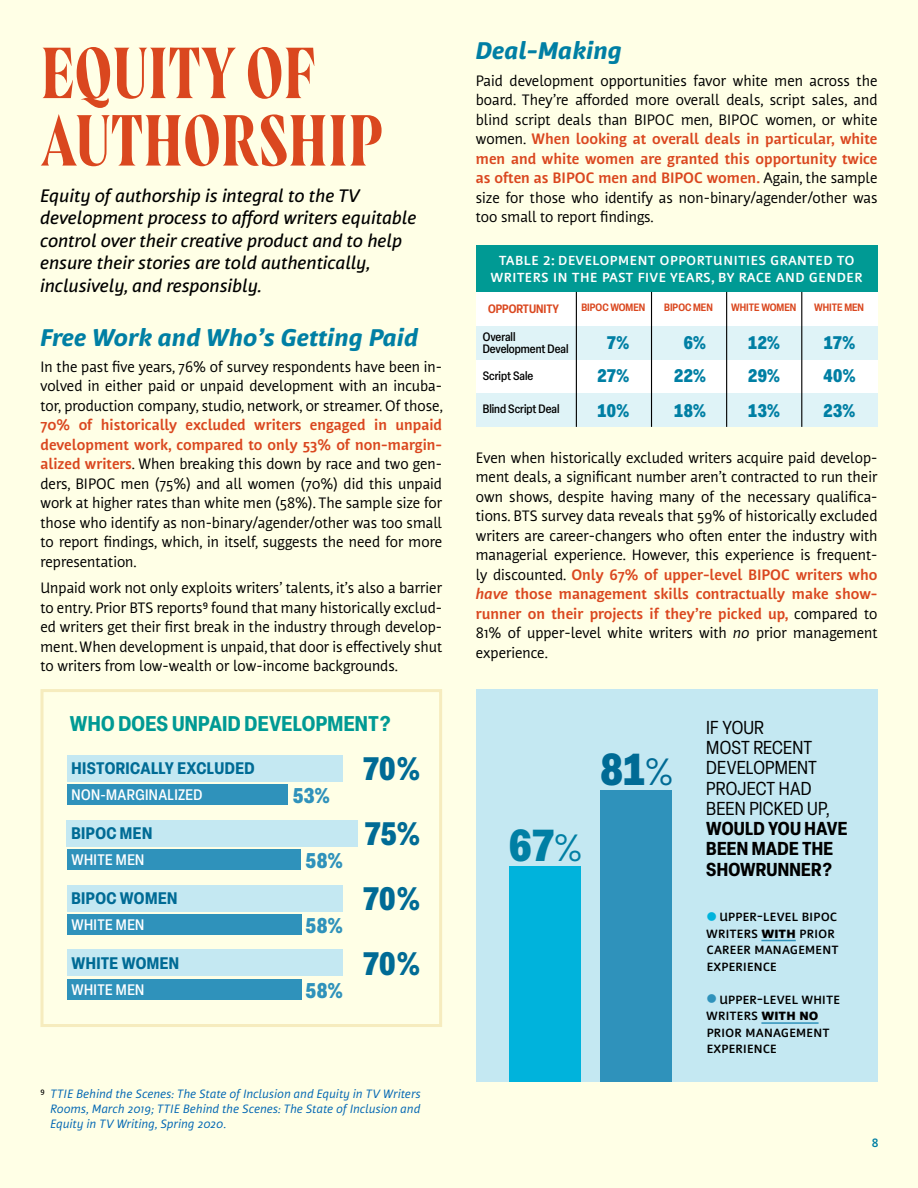
<style>
.page{position:relative;width:918px;height:1188px;background:#ffffe6}
.page>*{position:absolute;margin:0;border:0;box-sizing:border-box;transform-origin:0 0}
.t1{font:72px/67.5px "Wayfinder CF";color:#da471f}
.t2{font:900 condensed 44.1px "Elza";color:#007fa4}
.t3{font:900 condensed 44.1px "Elza";color:#006b95}
.t4{font:900 condensed 32.1px "Elza";letter-spacing:.005em;color:#006b95}
.t5{font:italic 800 24px "Nuvo Pro";color:#007fa4}
.t6{font:700 condensed 21px "Elza";letter-spacing:.01em;color:#009a94}
.t7{font:900 condensed 21px "Elza";letter-spacing:.02em;color:#2f92bb}
.t8{font:condensed 18.45px/20.2px "Elza";letter-spacing:.005em;color:#000}
.t9{font:700 condensed 18.45px/20.2px "Elza";letter-spacing:.01em;color:#000}
.t10{font:italic 500 18px/22.5px "Nuvo Pro";color:#000}
.t11{font:900 condensed 18px "Elza";letter-spacing:.015em;color:#007fa4}
.t12{font:500 16.5px/16.5px "Nuvo Pro";color:#fff;text-align:center}
.t13{font:700 condensed 16.5px "Elza";letter-spacing:.025em;color:#006b95}
.t14{font:15px/19.5px "Nuvo Pro";color:#000;text-align:justify}
.t15{font:500 15px/16.5px "Nuvo Pro";letter-spacing:-.015em;color:#000}
.t16{font:500 condensed 15px "Elza";letter-spacing:.03em;color:#fff}
.t17{font:italic 12px/15px "Nuvo Pro";letter-spacing:.01em;color:#0066b3;text-align:justify}
.t18{font:500 condensed 12px/12px "Elza";color:#000}
.t19{font:600 condensed 12px "Elza";color:#da471f}
.t20{font:700 12px "Nuvo Pro";color:#007fa4}
.t21{font:600 condensed 10.5px "Elza";color:#da471f}
.s1{font-weight:700;color:#da471f}
.s2{font-style:normal;color:#000}
.s3{font-weight:700;font-style:italic;color:#da471f}
.s4{font-style:italic}
.s5{font-weight:300}
.s6{color:#00b3dc}
.s7{font-weight:800}
.s8{color:#2f92bb}
</style>
<div class="page">
<div style="left:476px;top:245px;width:402px;height:47px;background:#009a94"></div>
<div style="left:476px;top:359px;width:401px;height:34px;background:#fff"></div>
<div style="left:476px;top:292px;width:401px;height:34px;background:#fff"></div>
<div style="left:476px;top:393px;width:401px;height:34px;background:#dff3f7"></div>
<div style="left:476px;top:326px;width:401px;height:33px;background:#dff3f7"></div>
<hr style="left:576px;top:292px;width:1px;height:135px;background:#000">
<hr style="left:651px;top:292px;width:1px;height:135px;background:#000">
<hr style="left:726px;top:292px;width:1px;height:135px;background:#000">
<hr style="left:801px;top:292px;width:1px;height:135px;background:#000">
<div style="left:476px;top:689px;width:402px;height:393px;background:#c4e8f2"></div>
<hr style="left:761px;top:940px;width:35px;height:1px;background:#2f92bb">
<hr style="left:761px;top:1022px;width:58px;height:2px;background:#2f92bb">
<div style="left:510px;top:866px;width:71px;height:216px;background:#00b3dc"></div>
<div style="left:600px;top:790px;width:72px;height:292px;background:#2f92bb"></div>
<div style="left:40px;top:689px;width:402px;height:338px;background:#ffffe6;border:3px solid #f6ecbe"></div>
<div style="left:67px;top:755px;width:276px;height:27px;background:#c4e8f2"></div>
<div style="left:67px;top:785px;width:221px;height:20px;background:#2f92bb"></div>
<div style="left:67px;top:820px;width:291px;height:27px;background:#c4e8f2"></div>
<div style="left:67px;top:850px;width:234px;height:20px;background:#2f92bb"></div>
<div style="left:67px;top:885px;width:276px;height:27px;background:#c4e8f2"></div>
<div style="left:67px;top:915px;width:235px;height:20px;background:#2f92bb"></div>
<div style="left:67px;top:949px;width:276px;height:27px;background:#c4e8f2"></div>
<div style="left:67px;top:979px;width:235px;height:21px;background:#2f92bb"></div>
<h1 class="t1" style="left:40px;top:41px;width:344px">EQUITY OF<br>AUTHORSHIP</h1>
<p class="t10" style="left:40px;top:183px;width:378px">Equity of authorship is integral to the TV development process to afford writers equitable control over their creative product and to help ensure their stories are told authentically, inclusively, and responsibly.</p>
<h3 class="t5" style="left:40px;top:319px;width:380px">Free Work and Who’s Getting Paid</h3>
<p class="t14" style="left:40px;top:356px;width:404px">In the past five years, 76% of survey respondents have been in&shy;volved in either paid or unpaid development with an incuba&shy;tor, production company, studio, network, or streamer. Of those,</p>
<p class="t14" style="left:40px;top:415px;width:403px"><span class="s1">70% of historically excluded writers engaged in unpaid development work, compared to only 53% of non-margin&shy;alized writers</span>. When breaking this down by race and two gen&shy;ders, BIPOC men (75%) and all women (70%) did this unpaid work at higher rates than white men (58%). The sample size for those who identify as non-binary/agender/other was too small to report findings, which, in itself, suggests the need for more representation.</p>
<p class="t14" style="left:40px;top:578px;width:403px">Unpaid work not only exploits writers’ talents, it’s also a barrier to entry. Prior BTS reports⁹ found that many historically exclud&shy;ed writers get their first break in the industry through develop&shy;ment. When development is unpaid, that door is effectively shut to writers from low-wealth or low-income backgrounds.</p>
<h3 class="t6" style="left:70px;top:708px;width:322px">WHO DOES UNPAID DEVELOPMENT?</h3>
<p class="t13" style="left:72px;top:757px;width:185px">HISTORICALLY EXCLUDED</p>
<h3 class="t4" style="left:363px;top:746px;width:59px">70%</h3>
<h3 class="t7" style="left:293px;top:781px;width:39px">53%</h3>
<p class="t16" style="left:72px;top:785px;width:132px">NON-MARGINALIZED</p>
<p class="t13" style="left:72px;top:822px;width:82px">BIPOC MEN</p>
<h3 class="t4" style="left:364px;top:811px;width:57px">75%</h3>
<h3 class="t7" style="left:306px;top:846px;width:39px">58%</h3>
<p class="t16" style="left:72px;top:849px;width:74px">WHITE MEN</p>
<p class="t13" style="left:72px;top:887px;width:107px">BIPOC WOMEN</p>
<h3 class="t4" style="left:363px;top:875px;width:59px">70%</h3>
<h3 class="t7" style="left:306px;top:910px;width:39px">58%</h3>
<h3 class="t4" style="left:363px;top:940px;width:59px">70%</h3>
<p class="t16" style="left:72px;top:979px;width:74px">WHITE MEN</p>
<p class="t16" style="left:72px;top:914px;width:74px">WHITE MEN</p>
<p class="t13" style="left:72px;top:952px;width:109px">WHITE WOMEN</p>
<h3 class="t7" style="left:306px;top:975px;width:39px">58%</h3>
<p class="t17" style="left:50px;top:1086px;width:372px;text-indent:-10px"><span class="s2">9</span> TTIE Behind the Scenes: The State of Inclusion and Equity in TV Writers Rooms, March 2019; TTIE Behind the Scenes: The State of Inclusion and Equity in TV Writing, Spring 2020.</p>
<h3 class="t5" style="left:476px;top:33px;width:148px">Deal-Making</h3>
<p class="t14" style="left:476px;top:70px;width:403px">Paid development opportunities favor white men across the board. They’re afforded more overall deals, script sales, and blind script deals than BIPOC men, BIPOC women, or white women. <span class="s1">When looking at overall deals in particular, white men and white women are granted this opportunity twice as often as BIPOC men and BIPOC women.</span> Again, the sample size for those who identify as non-binary/agender/other was too small to report findings.</p>
<p class="t12" style="left:491px;top:250px;width:374px">table 2: Development Opportunities Granted to<br>Writers in the Past Five Years, by Race and Gender</p>
<p class="t19" style="left:488px;top:300px;width:73px">OPPORTUNITY</p>
<p class="t11" style="left:607px;top:330px;width:24px">7%</p>
<p class="t11" style="left:684px;top:330px;width:24px">6%</p>
<p class="t11" style="left:748px;top:330px;width:33px">12%</p>
<p class="t11" style="left:824px;top:330px;width:33px">17%</p>
<p class="t11" style="left:597px;top:362px;width:33px">27%</p>
<p class="t11" style="left:674px;top:362px;width:33px">22%</p>
<p class="t11" style="left:748px;top:362px;width:33px">29%</p>
<p class="t11" style="left:824px;top:362px;width:33px">40%</p>
<p class="t11" style="left:598px;top:397px;width:33px">10%</p>
<p class="t11" style="left:674px;top:397px;width:33px">18%</p>
<p class="t11" style="left:748px;top:397px;width:33px">13%</p>
<p class="t11" style="left:824px;top:397px;width:33px">23%</p>
<p class="t21" style="left:581px;top:300px;width:65px">BIPOC WOMEN</p>
<p class="t21" style="left:664px;top:300px;width:50px">BIPOC MEN</p>
<p class="t21" style="left:731px;top:300px;width:67px">WHITE WOMEN</p>
<p class="t21" style="left:814px;top:300px;width:51px">WHITE MEN</p>
<p class="t18" style="left:483px;top:331px;width:87px">Overall<br>Development Deal</p>
<p class="t18" style="left:483px;top:369px;width:52px">Script Sale</p>
<p class="t18" style="left:483px;top:403px;width:78px">Blind Script Deal</p>
<p class="t14" style="left:476px;top:447px;width:403px">Even when historically excluded writers acquire paid develop&shy;ment deals, a significant number aren’t contracted to run their own shows, despite having many of the necessary qualifica&shy;tions. BTS survey data reveals that 59% of historically excluded writers are career-changers who often enter the industry with managerial experience. However, this experience is frequent&shy;ly discounted. <span class="s1">Only 67% of upper-level BIPOC writers who </span><span class="s3">have</span> <span class="s1">those management skills contractually make show&shy;runner on their projects if they’re picked up,</span> compared to 81% of upper-level white writers with <span class="s4">no</span> prior management experience.</p>
<h2 class="t2" style="left:509px;top:814px;width:74px">67<span class="s5">%</span></h2>
<h2 class="t3" style="left:600px;top:737px;width:74px">81<span class="s5">%</span></h2>
<p class="t8" style="left:706px;top:717px;width:125px">IF YOUR<br>MOST RECENT<br>DEVELOPMENT<br>PROJECT HAD<br>BEEN PICKED UP,</p>
<p class="t9" style="left:706px;top:818px;width:143px">WOULD YOU HAVE<br>BEEN MADE THE<br>SHOWRUNNER?</p>
<p class="t15" style="left:706px;top:907px;width:134px"><span class="s6">●</span>Upper-level BIPOC writers <span class="s7">with</span> prior career management experience</p>
<p class="t15" style="left:706px;top:989px;width:135px"><span class="s8">●</span>Upper-level white writers <span class="s7">with no </span>prior management experience</p>
<p class="t20" style="left:872px;top:1134px;width:8px">8</p>
</div>
